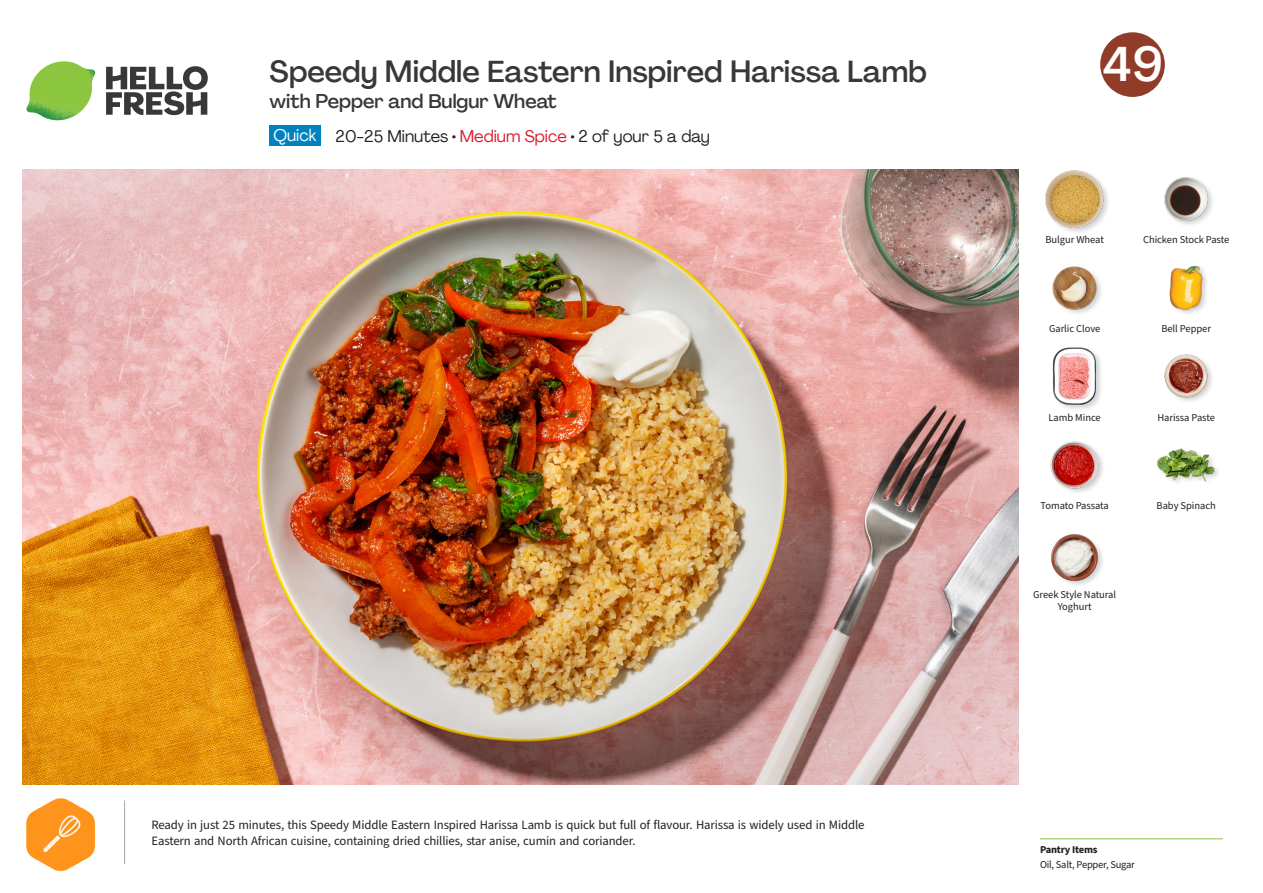
<style>
.page{position:relative;width:1263px;height:893px;background:#fff}
.page>*{position:absolute;margin:0;border:0;box-sizing:border-box;transform-origin:0 0}
.t1{font:500 48px "Agrandir";color:#fff}
._15_Titel_UK{font:500 30px "Agrandir";color:#383839}
._15_Titel_UK-2{font:500 19.5px "Agrandir";color:#383839}
._02_Box_Type{font:16.5px "Agrandir";color:#231f20}
._02_Box_Type-2{font:16.5px "Agrandir";color:#fff}
._24_Recipe_Nr_Bag{font:12.75px/16.4px "Source Sans Pro";letter-spacing:-.01em;color:#231f20}
._18_FRONT_ingredients_UK{font:10.5px/12px "Source Sans Pro";letter-spacing:-.005em;color:#231f20;text-align:center}
._14_Allergene_Text_7pt{font:10.5px "Source Sans Pro";letter-spacing:-.02em;color:#231f20}
._14_Allergene_Text_7pt-2{font:700 10.5px "Source Sans Pro";letter-spacing:-.02em;color:#231f20}
.s1{color:#da1b2b}
</style>
<div class="page">
<svg style="left:106px;top:66px;width:102px;height:49px"></svg>
<img style="left:26px;top:61px;width:69px;height:59px">
<img style="left:22px;top:170px;width:997px;height:615px">
<hr style="left:1040px;top:838px;width:183px;height:1px;background:#81c340">
<div style="left:269px;top:126px;width:52px;height:20px;background:#0082bf"></div>
<hr style="left:124px;top:800px;width:1px;height:64px;background:#a7a8a9">
<img style="left:26px;top:798px;width:70px;height:74px">
<img style="left:1051px;top:534px;width:52px;height:51px">
<div style="left:1052px;top:346px;width:51px;height:66px;background:#231f20;opacity:.2"></div>
<img style="left:1052px;top:347px;width:51px;height:58px">
<img style="left:1050px;top:441px;width:53px;height:51px">
<div style="left:1156px;top:447px;width:66px;height:41px;background:#231f20;opacity:.2"></div>
<img style="left:1157px;top:447px;width:58px;height:41px">
<img style="left:1164px;top:354px;width:48px;height:47px">
<div style="left:1045px;top:169px;width:65px;height:66px;background:#231f20;opacity:.2"></div>
<img style="left:1046px;top:170px;width:57px;height:58px">
<img style="left:1052px;top:266px;width:49px;height:48px">
<img style="left:1169px;top:266px;width:38px;height:48px">
<img style="left:1164px;top:177px;width:49px;height:48px">
<svg style="left:1100px;top:32px;width:65px;height:65px"></svg>
<p class="_15_Titel_UK" style="left:270px;top:53px;width:659px">Speedy Middle Eastern Inspired Harissa Lamb</p>
<p class="_15_Titel_UK-2" style="left:270px;top:89px;width:288px">with Pepper and Bulgur Wheat</p>
<p class="_02_Box_Type-2" style="left:273px;top:125px;width:45px">Quick</p>
<p class="_02_Box_Type" style="left:336px;top:126px;width:376px">20-25 Minutes • <span class="s1">Medium Spice</span> • 2 of your 5 a day</p>
<p class="_24_Recipe_Nr_Bag" style="left:151px;top:817px;width:714px">Ready in just 25 minutes, this Speedy Middle Eastern Inspired Harissa Lamb is quick but full of flavour. Harissa is widely used in Middle<br>Eastern and North African cuisine, containing dried chillies, star anise, cumin and coriander.</p>
<p class="t1" style="left:1103px;top:34px;width:62px">49</p>
<p class="_18_FRONT_ingredients_UK" style="left:1045px;top:234px;width:60px">Bulgur Wheat</p>
<p class="_18_FRONT_ingredients_UK" style="left:1143px;top:234px;width:88px">Chicken Stock Paste</p>
<p class="_18_FRONT_ingredients_UK" style="left:1049px;top:323px;width:53px">Garlic Clove</p>
<p class="_18_FRONT_ingredients_UK" style="left:1161px;top:323px;width:51px">Bell Pepper</p>
<p class="_18_FRONT_ingredients_UK" style="left:1048px;top:411px;width:54px">Lamb Mince</p>
<p class="_18_FRONT_ingredients_UK" style="left:1157px;top:411px;width:59px">Harissa Paste</p>
<p class="_18_FRONT_ingredients_UK" style="left:1040px;top:500px;width:70px">Tomato Passata</p>
<p class="_18_FRONT_ingredients_UK" style="left:1156px;top:500px;width:61px">Baby Spinach</p>
<p class="_18_FRONT_ingredients_UK" style="left:1033px;top:589px;width:85px">Greek Style Natural<br>Yoghurt</p>
<p class="_14_Allergene_Text_7pt-2" style="left:1040px;top:843px;width:59px">Pantry Items</p>
<p class="_14_Allergene_Text_7pt" style="left:1040px;top:857px;width:96px">Oil, Salt, Pepper, Sugar</p>
</div>
